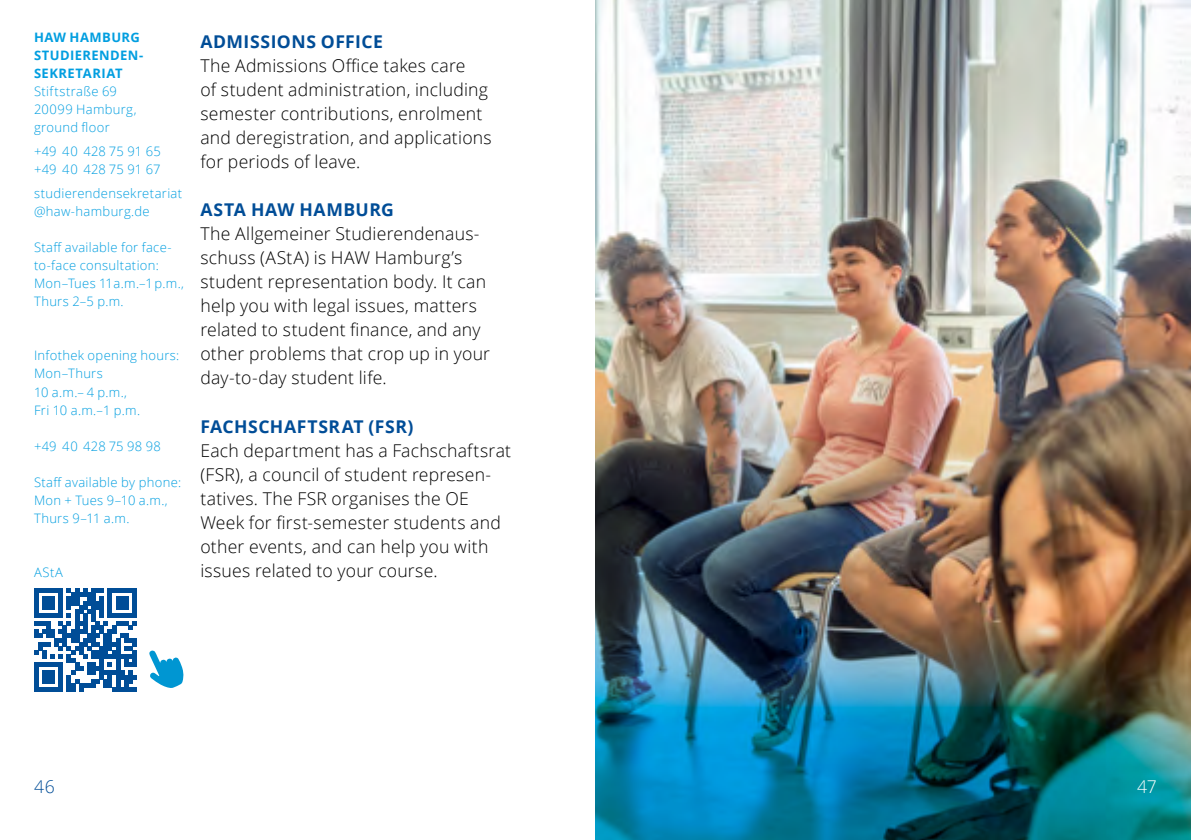
<style>
.page{position:relative;width:1191px;height:840px;background:#fff}
.page>*{position:absolute;margin:0;border:0;box-sizing:border-box;transform-origin:0 0}
.t1{font:300 17.6px/24px "Open Sans";letter-spacing:.015em;color:#000}
.t2{font:700 17.6px "Open Sans";letter-spacing:.025em;color:#004d97}
.t3{font:300 17.6px "Open Sans";color:#004d97}
.t4{font:300 17.6px "Open Sans";color:#fff}
.t5{font:300 13px/18px "Open Sans";letter-spacing:.025em;color:#009ee0}
.t6{font:700 13px/18px "Open Sans";letter-spacing:.035em;color:#009ee0}
</style>
<div class="page">
<img style="left:596px;top:0;width:595px;height:839px">
<svg style="left:34px;top:588px;width:103px;height:103px"></svg>
<svg style="left:149px;top:650px;width:35px;height:37px"></svg>
<p class="t6" style="left:34px;top:28px;width:111px">HAW HAMBURG<br>STUDIERENDEN-<br>SEKRETARIAT</p>
<p class="t5" style="left:34px;top:82px;width:104px">Stiftstraße 69<br>20099 Hamburg, ground floor</p>
<p class="t5" style="left:34px;top:142px;width:128px">+49 40 428 75 91 65 +49 40 428 75 91 67</p>
<p class="t5" style="left:34px;top:184px;width:150px">studierendensekretariat @haw-hamburg.de</p>
<p class="t5" style="left:34px;top:238px;width:151px">Staff available for face&shy;to-face consultation:<br>Mon–Tues 11 a.m.–1 p.m.,<br>Thurs 2–5 p.m.</p>
<p class="t5" style="left:34px;top:346px;width:147px">Infothek opening hours:<br>Mon–Thurs<br>10 a.m.– 4 p.m.,<br>Fri 10 a.m.–1 p.m.</p>
<p class="t5" style="left:34px;top:436px;width:128px">+49 40 428 75 98 98</p>
<p class="t5" style="left:34px;top:472px;width:149px">Staff available by phone:<br>Mon + Tues 9–10 a.m.,<br>Thurs 9–11 a.m.</p>
<p class="t5" style="left:34px;top:562px;width:31px">AStA</p>
<p class="t2" style="left:200px;top:29px;width:184px">ADMISSIONS OFFICE</p>
<p class="t1" style="left:200px;top:53px;width:293px">The Admissions Office takes care<br>of student administration, including semester contributions, enrolment and deregistration, and applications for periods of leave.</p>
<p class="t2" style="left:200px;top:197px;width:195px">ASTA HAW HAMBURG</p>
<p class="t1" style="left:200px;top:221px;width:291px">The Allgemeiner Studierendenaus&shy;schuss (AStA) is HAW Hamburg’s student representation body. It can help you with legal issues, matters related to student finance, and any other problems that crop up in your day-to-day student life.</p>
<p class="t2" style="left:200px;top:413px;width:214px">FACHSCHAFTSRAT (FSR)</p>
<p class="t1" style="left:200px;top:437px;width:312px">Each department has a Fachschaftsrat (FSR), a council of student represen&shy;tatives. The FSR organises the OE Week for first-semester students and other events, and can help you with issues related to your course.</p>
<p class="t3" style="left:34px;top:774px;width:22px">46</p>
<p class="t4" style="left:1137px;top:774px;width:21px">47</p>
</div>
